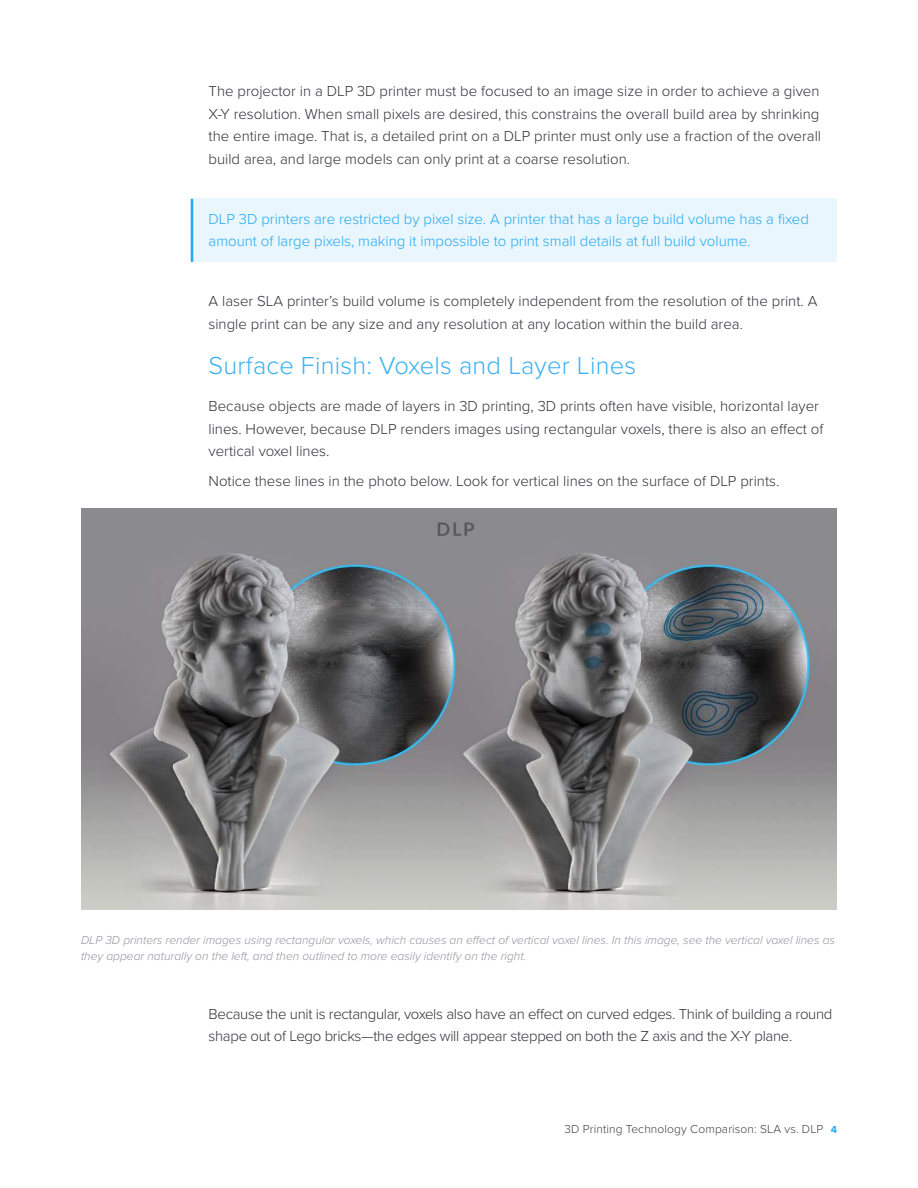
<style>
.page{position:relative;width:918px;height:1188px;background:#fff}
.page>*{position:absolute;margin:0;border:0;box-sizing:border-box;transform-origin:0 0}
.t1{font:300 25.5px "Proxima Nova";letter-spacing:.01em;color:#3bb1f3}
.t2{font:300 15px/22.5px "Proxima Nova";color:#313138}
.t3{font:300 15px/22.5px "Proxima Nova";letter-spacing:-.02em;color:#313138}
.t4{font:300 15px/22.5px "Proxima Nova";color:#25a9f1}
.t5{font:italic 300 12px/16.2px "Proxima Nova";color:#93929e}
.t6{font:300 12px "Proxima Nova";letter-spacing:.01em;color:#404042}
.s1{font-weight:700;font-size:10.5px;color:#25a9f1}
</style>
<div class="page">
<div style="left:192px;top:199px;width:645px;height:63px;background:#e9f6fd"></div>
<hr style="left:191px;top:199px;width:2px;height:63px;background:#25a9f1">
<img style="left:81px;top:508px;width:756px;height:401px">
<p class="t2" style="left:209px;top:81px;width:614px;text-align:justify">The projector in a DLP 3D printer must be focused to an image size in order to achieve a given X-Y resolution. When small pixels are desired, this constrains the overall build area by shrinking the entire image. That is, a detailed print on a DLP printer must only use a fraction of the overall build area, and large models can only print at a coarse resolution.</p>
<p class="t4" style="left:209px;top:208px;width:602px">DLP 3D printers are restricted by pixel size. A printer that has a large build volume has a fixed amount of large pixels, making it impossible to print small details at full build volume.</p>
<p class="t2" style="left:209px;top:291px;width:610px">A laser SLA printer’s build volume is completely independent from the resolution of the print. A single print can be any size and any resolution at any location within the build area.</p>
<h1 class="t1" style="left:209px;top:354px;width:429px">Surface Finish: Voxels and Layer Lines</h1>
<p class="t2" style="left:209px;top:396px;width:616px">Because objects are made of layers in 3D printing, 3D prints often have visible, horizontal layer lines. However, because DLP renders images using rectangular voxels, there is also an effect of vertical voxel lines.</p>
<p class="t2" style="left:209px;top:471px;width:572px">Notice these lines in the photo below. Look for vertical lines on the surface of DLP prints.</p>
<p class="t5" style="left:81px;top:932px;width:756px">DLP 3D printers render images using rectangular voxels, which causes an effect of vertical voxel lines. In this image, see the vertical voxel lines as they appear naturally on the left, and then outlined to more easily identify on the right.</p>
<p class="t3" style="left:209px;top:1003px;width:625px">Because the unit is rectangular, voxels also have an effect on curved edges. Think of building a round shape out of Lego bricks—the edges will appear stepped on both the Z axis and the X-Y plane.</p>
<p class="t6" style="left:565px;top:1124px;width:274px">3D Printing Technology Comparison: SLA vs. DLP <span class="s1">4</span></p>
</div>
